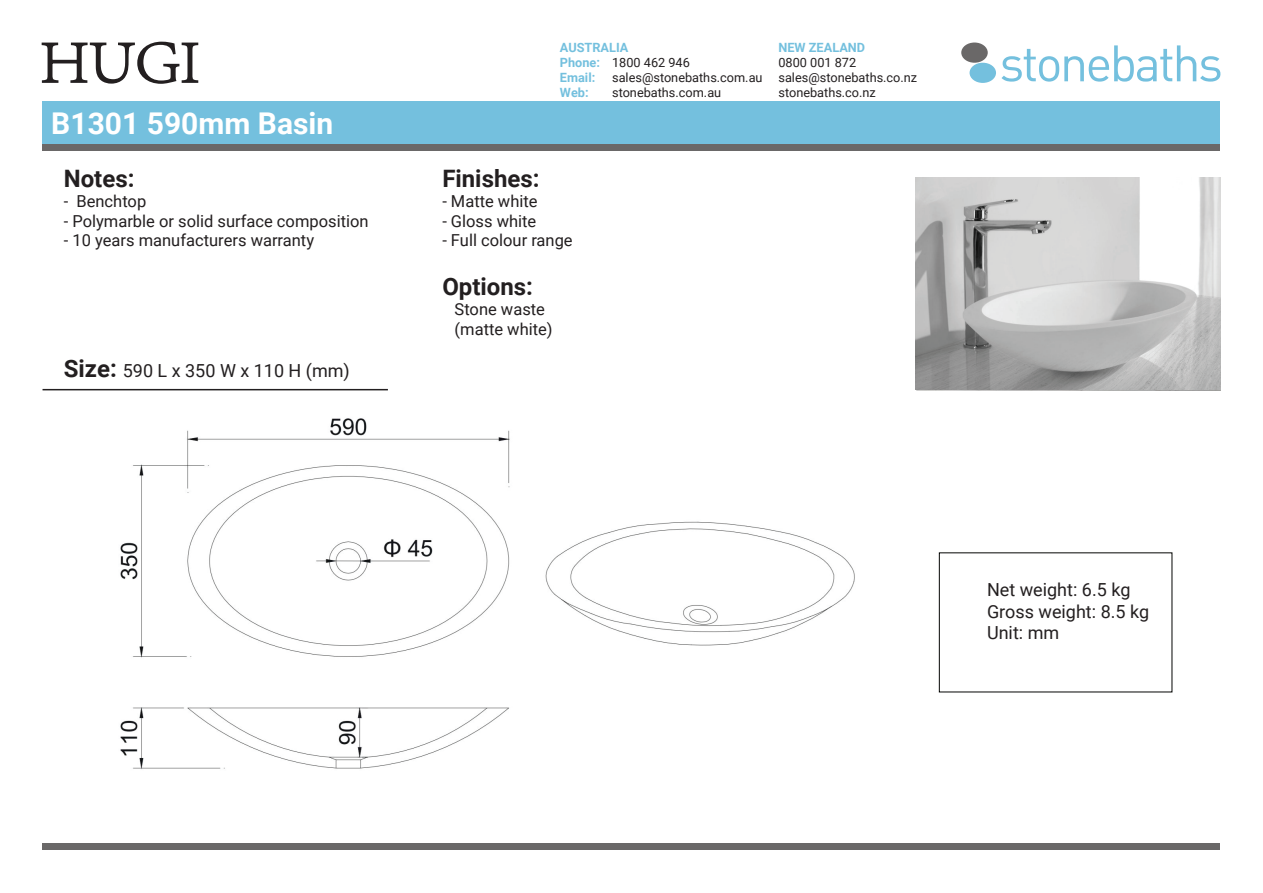
<style>
.page{position:relative;width:1263px;height:893px;background:#fff}
.page>*{position:absolute;margin:0;border:0;box-sizing:border-box;transform-origin:0 0}
.t1{font:700 30px "Roboto";color:#fff}
.t2{font:700 24px "Roboto";color:#231f20}
.t3{font:18px/21.6px "Roboto";color:#231f20}
.t4{font:16.5px/19.8px "Roboto";color:#231f20}
.t5{font:12.75px/15.3px "Roboto";color:#231f20}
.t6{font:700 12.75px/15.3px "Roboto";color:#74c0de}
.s1{font-weight:700;font-size:24px}
</style>
<div class="page">
<img style="left:120px;top:418px;width:852px;height:351px">
<svg style="left:1001px;top:45px;width:219px;height:37px"></svg>
<div style="left:969px;top:63px;width:27px;height:20px;background:#74c0de;border-radius:50%"></div>
<div style="left:961px;top:43px;width:27px;height:20px;background:#6a6868;border-radius:50%"></div>
<div style="left:43px;top:102px;width:1177px;height:42px;background:#74c0de"></div>
<div style="left:43px;top:144px;width:1177px;height:7px;background:#6a6868"></div>
<svg style="left:41px;top:41px;width:158px;height:43px"></svg>
<div style="left:43px;top:843px;width:1177px;height:7px;background:#6a6868"></div>
<hr style="left:43px;top:389px;width:345px;height:1px;background:#231f20">
<div style="left:720px;top:652px;width:203px;height:177px;background:#fff"></div>
<img style="left:916px;top:177px;width:304px;height:213px">
<h1 class="t1" style="left:51px;top:102px;width:283px">B1301 590mm Basin</h1>
<h2 class="t2" style="left:64px;top:162px;width:72px">Notes:</h2>
<p class="t4" style="left:64px;top:190px;width:84px">- Benchtop</p>
<p class="t4" style="left:64px;top:210px;width:306px">- Polymarble or solid surface composition</p>
<p class="t4" style="left:64px;top:230px;width:252px">- 10 years manufacturers warranty</p>
<p class="t3" style="left:64px;top:359px;width:288px"><span class="s1">Size:</span> 590 L x 350 W x 110 H (mm)</p>
<p class="t6" style="left:560px;top:39px;width:70px">AUSTRALIA<br>Phone:<br>Email:<br>Web:</p>
<p class="t6" style="left:778px;top:39px;width:88px">NEW ZEALAND</p>
<p class="t5" style="left:612px;top:54px;width:152px">1800 462 946 sales@stonebaths.com.au stonebaths.com.au</p>
<p class="t5" style="left:778px;top:54px;width:140px">0800 001 872 sales@stonebaths.co.nz stonebaths.co.nz</p>
<h2 class="t2" style="left:442px;top:162px;width:99px">Finishes:</h2>
<p class="t4" style="left:442px;top:190px;width:97px">- Matte white</p>
<p class="t4" style="left:442px;top:210px;width:96px">- Gloss white</p>
<p class="t4" style="left:442px;top:230px;width:132px">- Full colour range</p>
<h2 class="t2" style="left:442px;top:270px;width:92px">Options:</h2>
<p class="t4" style="left:455px;top:298px;width:100px">Stone waste (matte white)</p>
<p class="t3" style="left:987px;top:578px;width:164px">Net weight: 6.5 kg<br>Gross weight: 8.5 kg<br>Unit: mm</p>
</div>
